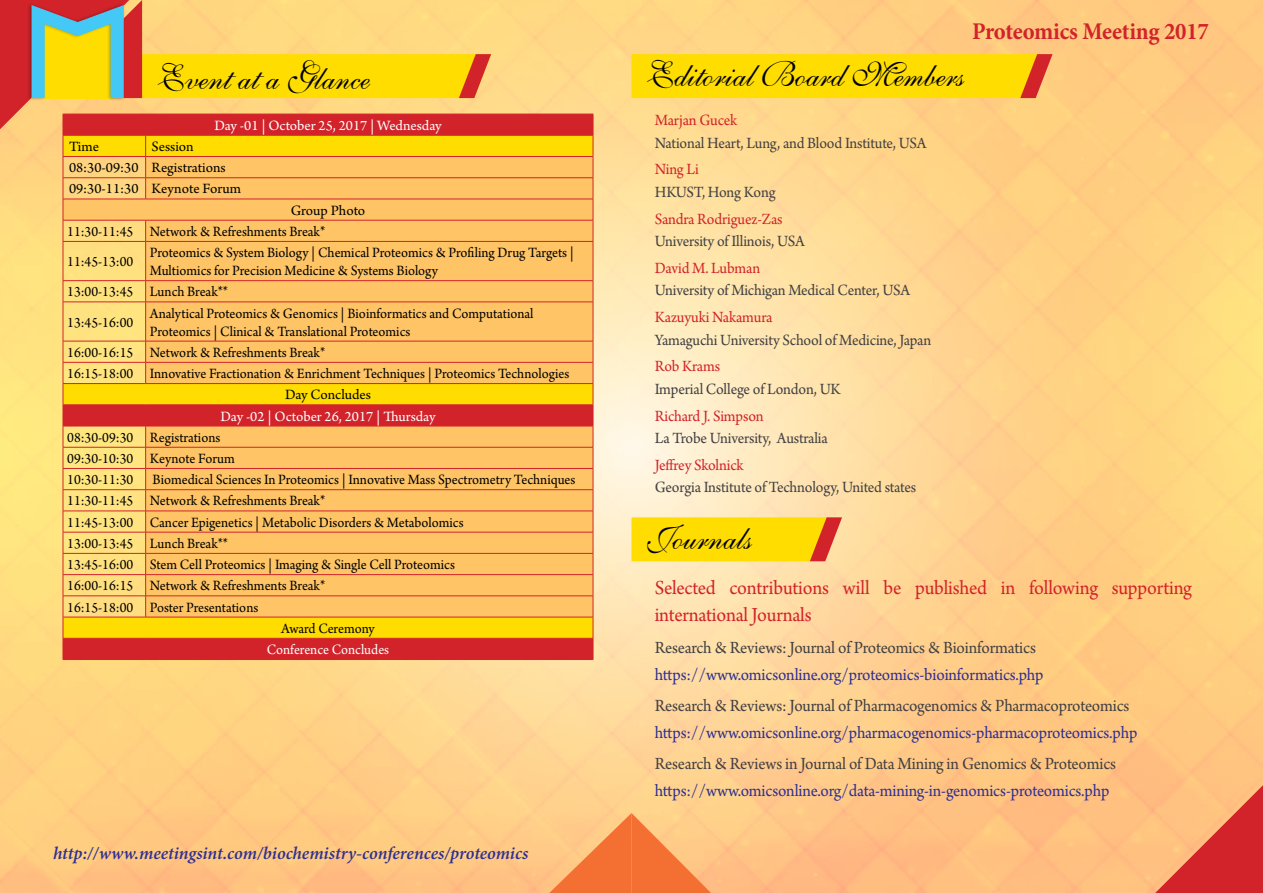
<style>
.page{position:relative;width:1263px;height:893px;background:#fff}
.page>*{position:absolute;margin:0;border:0;box-sizing:border-box;transform-origin:0 0}
.t1{font:34.2px "English 111 Presto BT";color:#000}
.t2{font:700 24px "Minion Pro";letter-spacing:-.01em;color:#d2232a;scale:.95 1}
.t3{font:21px/27px "Arno Pro";letter-spacing:-.01em;color:#d2232a;scale:.95 1}
.t4{font:18px "Arno Pro";letter-spacing:-.01em;color:#2e3092;scale:.95 1}
.t5{font:18px "Arno Pro";letter-spacing:-.01em;color:#414042;scale:.95 1}
.t6{font:italic 600 18px "Minion Pro";letter-spacing:-.005em;color:#2e3092}
.t7{font:16.5px "Arno Pro";letter-spacing:-.01em;color:#414042;scale:.95 1}
.t8{font:16.5px "Arno Pro";letter-spacing:-.01em;color:#d2232a;scale:.95 1}
.t9{font:15px/18px "Arno Pro";color:#000;scale:.95 1}
.t10{font:15px/21.3px "Arno Pro";color:#000}
.t11{font:15px "Arno Pro";color:#fff}
.t12{font:15px "Arno Pro";color:#fff;scale:.95 1}
</style>
<div class="page">
<img style="left:0;top:0;width:1263px;height:893px">
<div style="left:64px;top:639px;width:529px;height:20px;background:#d2232a"></div>
<div style="left:64px;top:618px;width:529px;height:20px;background:#fd0"></div>
<svg style="left:64px;top:242px;width:529px;height:375px;background:#fbbe5e"></svg>
<hr style="left:63px;top:383px;width:83px;height:1px;background:#d2232a">
<hr style="left:146px;top:383px;width:447px;height:1px;background:#d2232a">
<hr style="left:63px;top:405px;width:83px;height:1px;background:#d2232a">
<hr style="left:146px;top:405px;width:447px;height:1px;background:#d2232a">
<hr style="left:63px;top:242px;width:1px;height:38px;background:#d2232a">
<hr style="left:63px;top:241px;width:83px;height:1px;background:#d2232a">
<hr style="left:145px;top:242px;width:1px;height:38px;background:#d2232a">
<hr style="left:146px;top:241px;width:447px;height:1px;background:#d2232a">
<hr style="left:593px;top:242px;width:1px;height:38px;background:#d2232a">
<svg style="left:63px;top:281px;width:1px;height:21px"></svg>
<hr style="left:63px;top:280px;width:83px;height:1px;background:#d2232a">
<svg style="left:145px;top:281px;width:1px;height:21px"></svg>
<hr style="left:146px;top:280px;width:447px;height:1px;background:#d2232a">
<svg style="left:593px;top:281px;width:1px;height:21px"></svg>
<hr style="left:63px;top:302px;width:1px;height:39px;background:#d2232a">
<hr style="left:63px;top:302px;width:83px;height:1px;background:#d2232a">
<hr style="left:145px;top:302px;width:1px;height:39px;background:#d2232a">
<hr style="left:146px;top:302px;width:447px;height:1px;background:#d2232a">
<hr style="left:593px;top:302px;width:1px;height:39px;background:#d2232a">
<hr style="left:63px;top:341px;width:83px;height:1px;background:#d2232a">
<hr style="left:146px;top:341px;width:447px;height:1px;background:#d2232a">
<hr style="left:63px;top:362px;width:83px;height:1px;background:#d2232a">
<svg style="left:145px;top:341px;width:1px;height:42px"></svg>
<hr style="left:146px;top:362px;width:447px;height:1px;background:#d2232a">
<hr style="left:63px;top:426px;width:83px;height:1px;background:#d2232a">
<hr style="left:146px;top:426px;width:447px;height:1px;background:#d2232a">
<hr style="left:63px;top:447px;width:83px;height:1px;background:#d2232a">
<hr style="left:146px;top:447px;width:447px;height:1px;background:#d2232a">
<hr style="left:63px;top:468px;width:83px;height:1px;background:#d2232a">
<hr style="left:146px;top:468px;width:447px;height:1px;background:#d2232a">
<hr style="left:63px;top:489px;width:83px;height:1px;background:#d2232a">
<hr style="left:146px;top:489px;width:447px;height:1px;background:#d2232a">
<hr style="left:63px;top:511px;width:83px;height:1px;background:#d2232a">
<hr style="left:146px;top:511px;width:447px;height:1px;background:#d2232a">
<hr style="left:63px;top:532px;width:83px;height:1px;background:#d2232a">
<hr style="left:146px;top:532px;width:447px;height:1px;background:#d2232a">
<hr style="left:63px;top:553px;width:83px;height:1px;background:#d2232a">
<hr style="left:146px;top:553px;width:447px;height:1px;background:#d2232a">
<hr style="left:63px;top:574px;width:83px;height:1px;background:#d2232a">
<hr style="left:146px;top:574px;width:447px;height:1px;background:#d2232a">
<hr style="left:63px;top:596px;width:83px;height:1px;background:#d2232a">
<svg style="left:145px;top:426px;width:1px;height:191px"></svg>
<hr style="left:146px;top:596px;width:447px;height:1px;background:#d2232a">
<hr style="left:63px;top:617px;width:83px;height:1px;background:#d2232a">
<hr style="left:146px;top:617px;width:447px;height:1px;background:#d2232a">
<svg style="left:63px;top:341px;width:1px;height:318px"></svg>
<hr style="left:63px;top:638px;width:83px;height:1px;background:#d2232a">
<hr style="left:146px;top:638px;width:447px;height:1px;background:#d2232a">
<hr style="left:63px;top:659px;width:83px;height:1px;background:#d2232a">
<hr style="left:146px;top:659px;width:447px;height:1px;background:#d2232a">
<svg style="left:593px;top:341px;width:1px;height:318px"></svg>
<svg style="left:0;top:0;width:594px;height:241px;background:#f3b755"></svg>
<svg style="left:549px;top:813px;width:162px;height:80px;background:#f89d5d"></svg>
<svg style="left:1155px;top:785px;width:108px;height:108px;background:#e87255"></svg>
<svg style="left:631px;top:54px;width:421px;height:44px;background:#fdd504"></svg>
<svg style="left:631px;top:517px;width:211px;height:44px;background:#fbcf0b"></svg>
<h1 class="t1" style="left:157px;top:57px;width:215px">Event at a Glance</h1>
<h1 class="t1" style="left:646px;top:54px;width:320px">Editorial Board Members</h1>
<h2 class="t2" style="left:972px;top:14px;width:251px">Proteomics Meeting 2017</h2>
<p class="t11" style="left:214px;top:117px;width:229px">Day -01 | October 25, 2017 | Wednesday</p>
<p class="t10" style="left:69px;top:137px;width:174px;text-indent:83px">Session<br>08:30-09:30 Registrations<br>09:30-11:30 Keynote Forum</p>
<p class="t10" style="left:67px;top:200px;width:300px;text-indent:223px">Group Photo<br>11:30-11:45 Network &amp; Refreshments Break*</p>
<p class="t9" style="left:67px;top:253px;width:71px">11:45-13:00</p>
<p class="t9" style="left:150px;top:244px;width:448px">Proteomics &amp; System Biology | Chemical Proteomics &amp; Profiling Drug Targets |<br>Multiomics for Precision Medicine &amp; Systems Biology</p>
<p class="t9" style="left:67px;top:277px;width:171px;line-height:30.3px">13:00-13:45 Lunch Break**<br>13:45-16:00</p>
<p class="t10" style="left:69px;top:137px;width:32px">Time</p>
<p class="t9" style="left:150px;top:305px;width:405px">Analytical Proteomics &amp; Genomics | Bioinformatics and Computational<br>Proteomics | Clinical &amp; Translational Proteomics</p>
<p class="t9" style="left:67px;top:344px;width:273px">16:00-16:15 Network &amp; Refreshments Break*</p>
<p class="t9" style="left:67px;top:365px;width:530px">16:15-18:00 Innovative Fractionation &amp; Enrichment Techniques | Proteomics Technologies</p>
<p class="t10" style="left:285px;top:385px;width:87px">Day Concludes</p>
<p class="t11" style="left:220px;top:407px;width:217px">Day -02 | October 26, 2017 | Thursday</p>
<p class="t9" style="left:67px;top:427px;width:178px;line-height:21.1px">08:30-09:30 Registrations<br>09:30-10:30 Keynote Forum<br>10:30-11:30</p>
<p class="t9" style="left:153px;top:471px;width:447px">Biomedical Sciences In Proteomics | Innovative Mass Spectrometry Techniques</p>
<p class="t9" style="left:67px;top:493px;width:273px">11:30-11:45 Network &amp; Refreshments Break*</p>
<p class="t9" style="left:67px;top:514px;width:419px">11:45-13:00 Cancer Epigenetics | Metabolic Disorders &amp; Metabolomics</p>
<p class="t9" style="left:67px;top:535px;width:171px">13:00-13:45 Lunch Break**</p>
<p class="t9" style="left:67px;top:556px;width:410px">13:45-16:00 Stem Cell Proteomics | Imaging &amp; Single Cell Proteomics</p>
<p class="t9" style="left:67px;top:578px;width:273px">16:00-16:15 Network &amp; Refreshments Break*</p>
<p class="t9" style="left:67px;top:599px;width:203px">16:15-18:00 Poster Presentations</p>
<p class="t9" style="left:281px;top:620px;width:100px">Award Ceremony</p>
<p class="t12" style="left:267px;top:641px;width:130px">Conference Concludes</p>
<p class="t6" style="left:53px;top:841px;width:477px">http://www.meetingsint.com/biochemistry-conferences/proteomics</p>
<p class="t8" style="left:655px;top:111px;width:88px">Marjan Gucek</p>
<p class="t7" style="left:655px;top:133px;width:288px">National Heart, Lung, and Blood Institute, USA</p>
<p class="t8" style="left:655px;top:160px;width:48px">Ning Li</p>
<p class="t7" style="left:655px;top:182px;width:129px">HKUST, Hong Kong</p>
<p class="t8" style="left:655px;top:209px;width:136px">Sandra Rodriguez-Zas</p>
<p class="t7" style="left:655px;top:232px;width:160px">University of Illinois, USA</p>
<p class="t8" style="left:655px;top:258px;width:112px">David M. Lubman</p>
<p class="t7" style="left:655px;top:281px;width:270px">University of Michigan Medical Center, USA</p>
<p class="t8" style="left:655px;top:308px;width:125px">Kazuyuki Nakamura</p>
<p class="t7" style="left:655px;top:330px;width:292px">Yamaguchi University School of Medicine, Japan</p>
<p class="t8" style="left:655px;top:357px;width:70px">Rob Krams</p>
<p class="t7" style="left:655px;top:379px;width:197px">Imperial College of London, UK</p>
<p class="t8" style="left:655px;top:406px;width:116px">Richard J. Simpson</p>
<p class="t7" style="left:655px;top:429px;width:184px">La Trobe University, Australia</p>
<p class="t8" style="left:655px;top:455px;width:95px">Jeffrey Skolnick</p>
<p class="t7" style="left:655px;top:478px;width:277px">Georgia Institute of Technology, United states</p>
<h1 class="t1" style="left:646px;top:517px;width:107px">Journals</h1>
<h3 class="t3" style="left:655px;top:576px;width:567px">Selected contributions will be published in following supporting international Journals</h3>
<p class="t5" style="left:655px;top:637px;width:403px">Research &amp; Reviews: Journal of Proteomics &amp; Bioinformatics</p>
<p class="t4" style="left:655px;top:664px;width:411px">https://www.omicsonline.org/proteomics-bioinformatics.php</p>
<p class="t5" style="left:655px;top:695px;width:501px">Research &amp; Reviews: Journal of Pharmacogenomics &amp; Pharmacoproteomics</p>
<p class="t4" style="left:655px;top:722px;width:510px">https://www.omicsonline.org/pharmacogenomics-pharmacoproteomics.php</p>
<p class="t5" style="left:655px;top:753px;width:487px">Research &amp; Reviews in Journal of Data Mining in Genomics &amp; Proteomics</p>
<p class="t4" style="left:655px;top:780px;width:480px">https://www.omicsonline.org/data-mining-in-genomics-proteomics.php</p>
</div>
